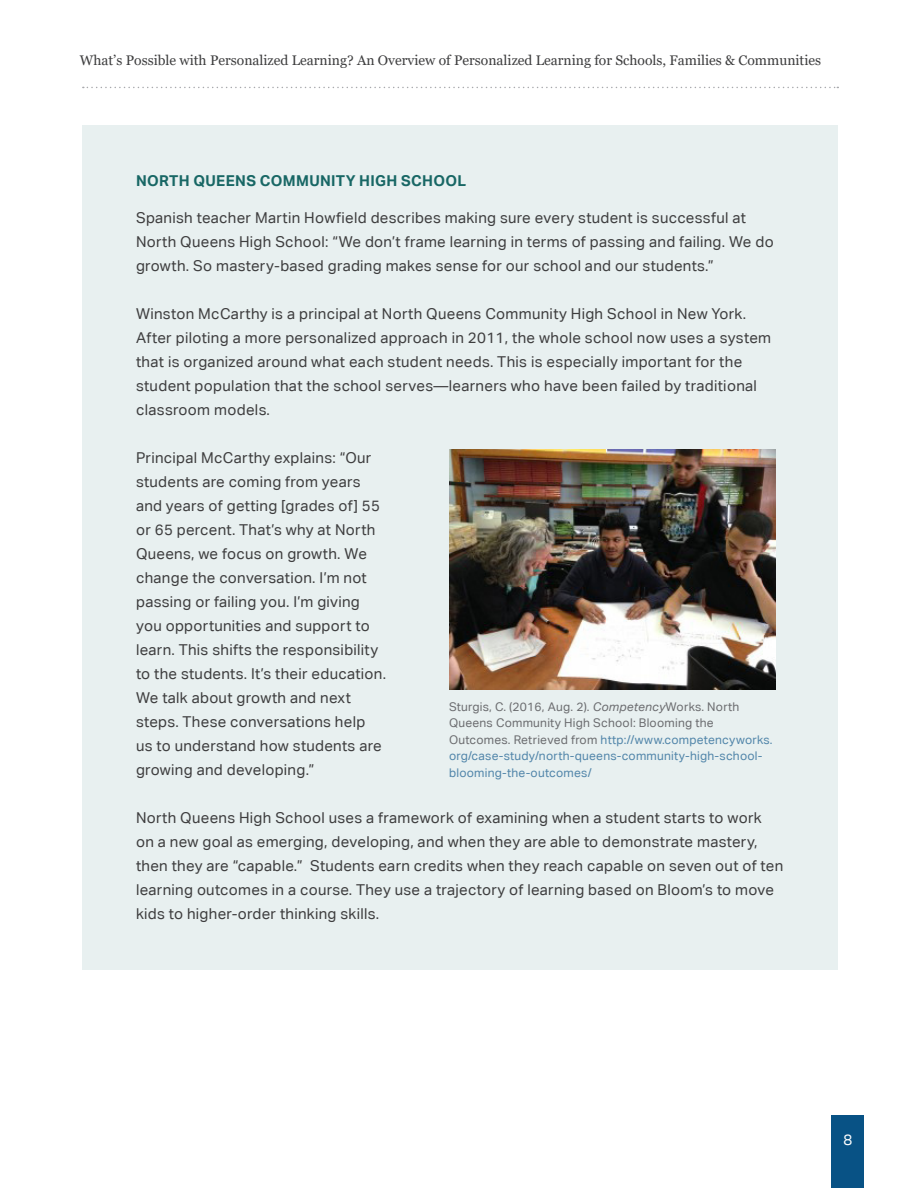
<style>
.page{position:relative;width:918px;height:1188px;background:#fff}
.page>*{position:absolute;margin:0;border:0;box-sizing:border-box;transform-origin:0 0}
.t1{font:15px/24px "Aktiv Grotesk";letter-spacing:.02em;color:#3e3e3f}
.Subhead{font:700 15px "Aktiv Grotesk";letter-spacing:.02em;color:#186765}
.t2{font:15px "Aktiv Grotesk";color:#fff}
.t3{font:13.8px "Georgia";color:#3e3e3f}
.t4{font:12px/16.5px "Aktiv Grotesk";letter-spacing:.02em;color:#5286aa}
.s1{color:#6c6d70}
.s2{font-style:italic;color:#6c6d70}
</style>
<div class="page">
<svg style="left:83px;top:87px;width:755px;height:1px"></svg>
<div style="left:832px;top:1116px;width:32px;height:72px;background:#085285"></div>
<div style="left:82px;top:126px;width:756px;height:844px;background:#e8f0f0"></div>
<img style="left:449px;top:449px;width:326px;height:240px">
<p class="t3" style="left:80px;top:52px;width:743px">What’s Possible with Personalized Learning? An Overview of Personalized Learning for Schools, Families &amp; Communities</p>
<p class="Subhead" style="left:136px;top:171px;width:332px">NORTH QUEENS COMMUNITY HIGH SCHOOL</p>
<p class="t1" style="left:136px;top:206px;width:639px">Spanish teacher Martin Howfield describes making sure every student is successful at<br>North Queens High School: “We don’t frame learning in terms of passing and failing. We do growth. So mastery-based grading makes sense for our school and our students.”</p>
<p class="t1" style="left:136px;top:302px;width:637px">Winston McCarthy is a principal at North Queens Community High School in New York.<br>After piloting a more personalized approach in 2011, the whole school now uses a system that is organized around what each student needs. This is especially important for the student population that the school serves—learners who have been failed by traditional classroom models.</p>
<p class="t1" style="left:136px;top:446px;width:252px">Principal McCarthy explains: “Our students are coming from years and years of getting [grades of] 55 or 65 percent. That’s why at North<br>Queens, we focus on growth. We change the conversation. I’m not passing or failing you. I’m giving you opportunities and support to learn. This shifts the responsibility to the students. It’s their education.<br>We talk about growth and next steps. These conversations help<br>us to understand how students are growing and developing.”</p>
<p class="t1" style="left:136px;top:806px;width:649px">North Queens High School uses a framework of examining when a student starts to work<br>on a new goal as emerging, developing, and when they are able to demonstrate mastery, then they are “capable.” Students earn credits when they reach capable on seven out of ten learning outcomes in a course. They use a trajectory of learning based on Bloom’s to move kids to higher-order thinking skills.</p>
<p class="t4" style="left:449px;top:698px;width:325px"><span class="s1">Sturgis, C. (2016, Aug. 2).</span> <span class="s2">Competency</span><span class="s1">Works. North Queens Community High School: Blooming the Outcomes. Retrieved from</span> http://www.competencyworks. org/case-study/north-queens-community-high-school&shy;blooming-the-outcomes/</p>
<p class="t2" style="left:843px;top:1131px;width:10px">8</p>
</div>
